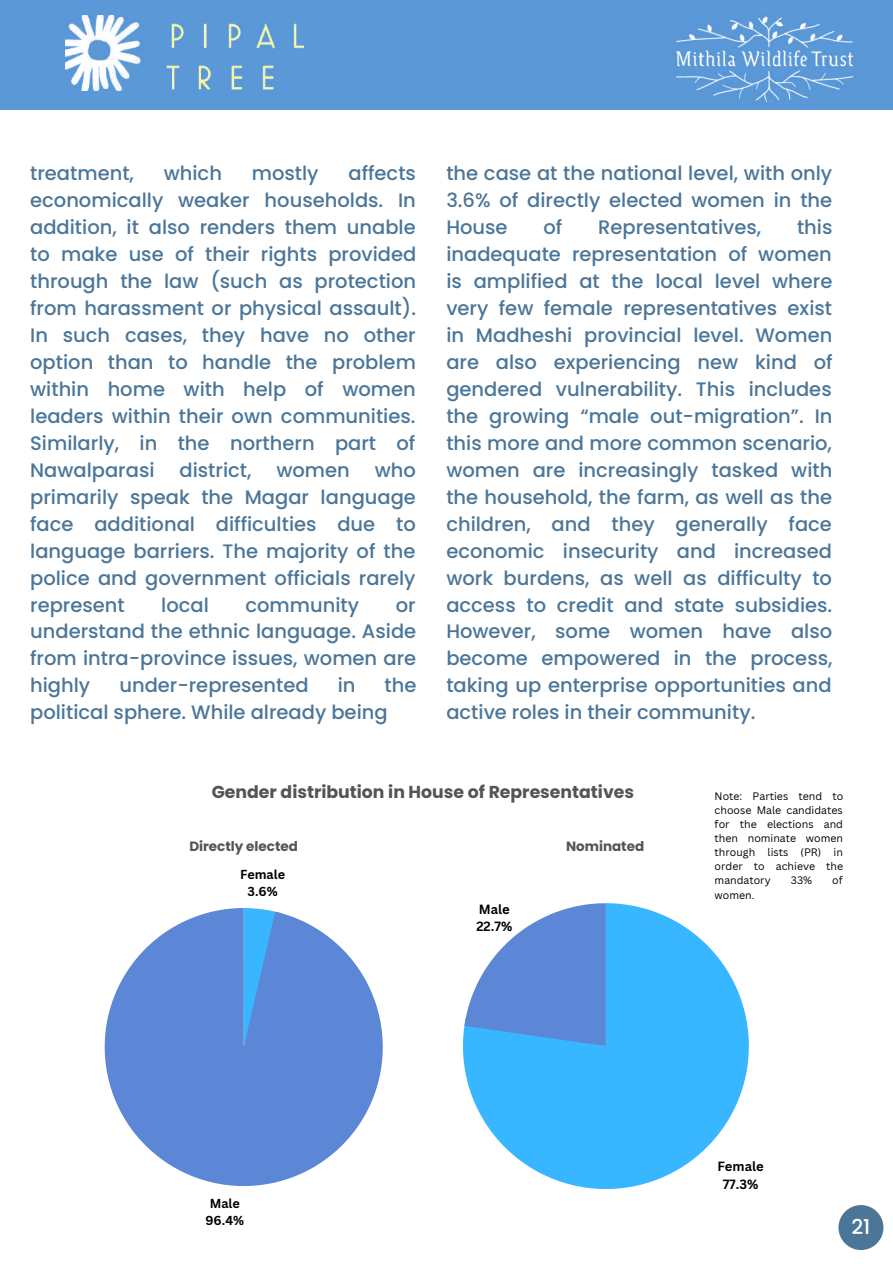
<style>
.page{position:relative;width:893px;height:1264px;background:#fff}
.page>*{position:absolute;margin:0;border:0;box-sizing:border-box;transform-origin:0 0}
.t1{font:500 20.4px "Poppins";color:#fff}
.t2{font:500 19.5px/27px "Poppins";color:#4b7698;text-align:justify}
.t3{font:700 17.25px "Poppins";color:#545454}
.t4{font:700 13.5px "Poppins";color:#545454}
.t5{font:700 13.05px/17.7px "Canva Sans";color:#000;text-align:center}
.t6{font:700 12.6px/17.2px "Canva Sans";color:#000;text-align:center}
.t7{font:10.5px/14.1px "Canva Sans";color:#000;text-align:justify}
</style>
<div class="page">
<div style="left:0;top:0;width:892px;height:109px;background:#5a98d8"></div>
<img style="left:65px;top:15px;width:239px;height:75px">
<img style="left:676px;top:16px;width:178px;height:86px">
<div style="left:838px;top:1204px;width:45px;height:45px;background:#4b7698;border-radius:50%"></div>
<svg style="left:105px;top:908px;width:278px;height:277px;fill:#5c86d6"></svg>
<svg style="left:244px;top:908px;width:38px;height:139px"></svg>
<svg style="left:463px;top:903px;width:285px;height:285px;fill:#38b6ff"></svg>
<svg style="left:464px;top:903px;width:143px;height:143px"></svg>
<p class="t2" style="left:30px;top:159px;width:387px;text-indent:318px">affects economically weaker households. In addition, it also renders them unable to make use of their rights provided through the law (such as protection from harassment or physical assault).<br>In such cases, they have no other option than to handle the problem within home with help of women leaders within their own communities.<br>Similarly, in the northern part of Nawalparasi</p>
<p class="t2" style="left:30px;top:159px;width:105px">treatment,</p>
<p class="t2" style="left:164px;top:159px;width:60px">which</p>
<p class="t2" style="left:252px;top:159px;width:68px">mostly</p>
<p class="t2" style="left:179px;top:456px;width:73px">district,</p>
<p class="t2" style="left:276px;top:456px;width:75px">women</p>
<p class="t2" style="left:30px;top:456px;width:387px;text-indent:344px">who primarily speak the Magar language face additional difficulties due to language barriers. The majority of the police and government officials rarely represent</p>
<p class="t2" style="left:161px;top:591px;width:49px">local</p>
<p class="t2" style="left:245px;top:591px;width:115px">community</p>
<p class="t2" style="left:30px;top:591px;width:387px;text-indent:365px">or understand the ethnic language. Aside from intra-province issues, women are highly</p>
<p class="t2" style="left:119px;top:672px;width:191px">under-represented</p>
<p class="t2" style="left:337px;top:672px;width:19px">in</p>
<p class="t2" style="left:30px;top:672px;width:388px;text-indent:354px">the political sphere. While already being</p>
<p class="t2" style="left:446px;top:159px;width:387px">the case at the national level, with only 3.6% of directly elected women in the House</p>
<p class="t2" style="left:543px;top:213px;width:20px">of</p>
<p class="t2" style="left:598px;top:213px;width:164px">Representatives,</p>
<p class="t2" style="left:446px;top:213px;width:387px;text-indent:350px">this inadequate representation of women is amplified at the local level where very few female representatives exist in Madheshi provincial level. Women are also experiencing new kind of gendered vulnerability. This includes the growing “male out-migration”. In this more and more common scenario, women are increasingly tasked with the household, the farm, as well as the children, and they generally face economic insecurity and increased work burdens, as well as difficulty to access to credit and state subsidies.<br>However, some women have also become empowered in the process, taking up enterprise opportunities and active roles in their community.</p>
<p class="t3" style="left:212px;top:779px;width:424px">Gender distribution in House of Representatives</p>
<p class="t7" style="left:714px;top:788px;width:130px">Note: Parties tend to choose Male candidates for the elections and then nominate women through lists (PR) in order to achieve the mandatory</p>
<p class="t4" style="left:189px;top:837px;width:110px">Directly elected</p>
<p class="t4" style="left:566px;top:837px;width:80px">Nominated</p>
<p class="t6" style="left:240px;top:865px;width:47px">Female<br>3.6%</p>
<p class="t7" style="left:790px;top:873px;width:23px">33%</p>
<p class="t7" style="left:832px;top:873px;width:12px">of</p>
<p class="t7" style="left:714px;top:887px;width:41px">women.</p>
<p class="t5" style="left:476px;top:899px;width:37px;text-align:left">Male<br>22.7%</p>
<p class="t6" style="left:205px;top:1194px;width:40px">Male<br>96.4%</p>
<p class="t5" style="left:717px;top:1156px;width:48px">Female<br>77.3%</p>
<p class="t1" style="left:851px;top:1212px;width:20px">21</p>
</div>
